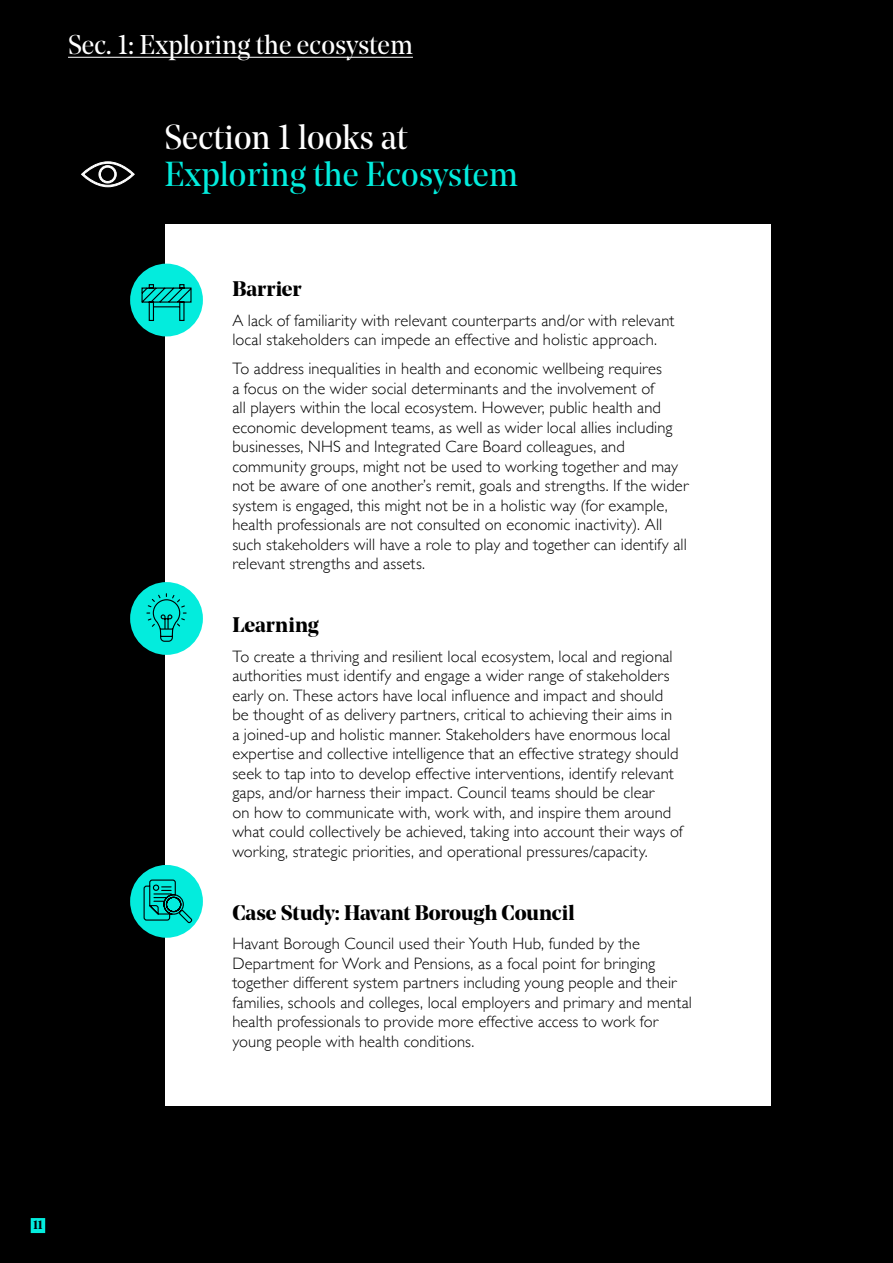
<style>
.page{position:relative;width:893px;height:1263px;background:#000}
.page>*{position:absolute;margin:0;border:0;box-sizing:border-box;transform-origin:0 0}
.t1{font:34.5px "Noe Display";color:#03ecdd}
.t2{font:34.5px "Noe Display";color:#fff}
.t3{font:27px "Noe Display";color:#fff}
.t4{font:700 21px "Noe Display";letter-spacing:-.005em;color:#000}
.t5{font:300 16.5px/19.5px "Gill Sans";letter-spacing:.005em;color:#000}
.t6{font:700 12px "Noe Display";color:#000}
</style>
<div class="page">
<hr style="left:68px;top:57px;width:345px;height:1px;background:#fff">
<div style="left:165px;top:224px;width:606px;height:882px;background:#fff"></div>
<div style="left:130px;top:264px;width:73px;height:72px;background:#03ecdd;border-radius:50%"></div>
<div style="left:130px;top:582px;width:73px;height:73px;background:#03ecdd;border-radius:50%"></div>
<div style="left:130px;top:865px;width:73px;height:73px;background:#03ecdd;border-radius:50%"></div>
<svg style="left:81px;top:161px;width:54px;height:26px"></svg>
<svg style="left:141px;top:284px;width:51px;height:37px"></svg>
<svg style="left:146px;top:593px;width:41px;height:49px"></svg>
<svg style="left:143px;top:879px;width:50px;height:45px"></svg>
<div style="left:31px;top:1218px;width:14px;height:15px;background:#03ecdd"></div>
<h2 class="t3" style="left:68px;top:28px;width:346px">Sec. 1: Exploring the ecosystem</h2>
<h1 class="t2" style="left:164px;top:115px;width:245px">Section 1 looks at</h1>
<h1 class="t1" style="left:164px;top:153px;width:355px">Exploring the Ecosystem</h1>
<p class="t4" style="left:232px;top:276px;width:71px">Barrier</p>
<p class="t5" style="left:232px;top:310px;width:444px">A lack of familiarity with relevant counterparts and/or with relevant local stakeholders can impede an effective and holistic approach.</p>
<p class="t5" style="left:232px;top:358px;width:458px">To address inequalities in health and economic wellbeing requires<br>a focus on the wider social determinants and the involvement of<br>all players within the local ecosystem. However, public health and economic development teams, as well as wider local allies including businesses, NHS and Integrated Care Board colleagues, and community groups, might not be used to working together and may not be aware of one another’s remit, goals and strengths. If the wider system is engaged, this might not be in a holistic way (for example, health professionals are not consulted on economic inactivity). All such stakeholders will have a role to play and together can identify all relevant strengths and assets.</p>
<p class="t4" style="left:232px;top:612px;width:88px">Learning</p>
<p class="t5" style="left:232px;top:646px;width:452px">To create a thriving and resilient local ecosystem, local and regional authorities must identify and engage a wider range of stakeholders early on. These actors have local influence and impact and should be thought of as delivery partners, critical to achieving their aims in a joined-up and holistic manner. Stakeholders have enormous local expertise and collective intelligence that an effective strategy should seek to tap into to develop effective interventions, identify relevant gaps, and/or harness their impact. Council teams should be clear<br>on how to communicate with, work with, and inspire them around what could collectively be achieved, taking into account their ways of working, strategic priorities, and operational pressures/capacity.</p>
<p class="t4" style="left:232px;top:899px;width:344px">Case Study: Havant Borough Council</p>
<p class="t5" style="left:232px;top:933px;width:461px">Havant Borough Council used their Youth Hub, funded by the Department for Work and Pensions, as a focal point for bringing together different system partners including young people and their families, schools and colleges, local employers and primary and mental health professionals to provide more effective access to work for young people with health conditions.</p>
<p class="t6" style="left:33px;top:1216px;width:11px">11</p>
</div>
